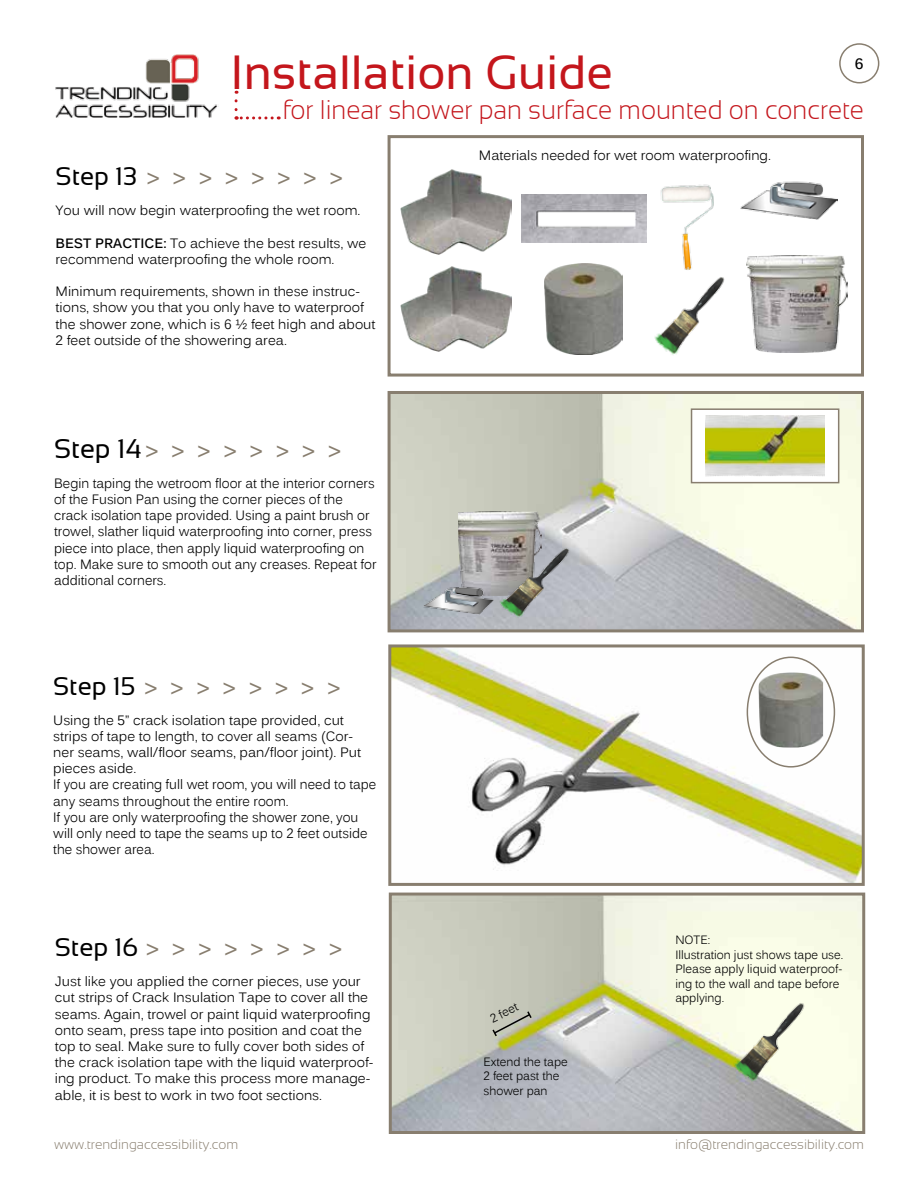
<style>
.page{position:relative;width:918px;height:1188px;background:#fff}
.page>*{position:absolute;margin:0;border:0;box-sizing:border-box;transform-origin:0 0}
.t1{font:48px "Sansation";color:#c4161c}
.t2{font:300 27px "Sansation";color:#c4161c;scale:.95 1}
.t3{font:27px "Sansation";color:#000}
.t4{font:25.5px "Sansation";color:#887e6f}
.t5{font:700 15px "Kalinga";color:#000}
.t6{font:13.5px/16.2px "Kalinga";color:#000}
.t7{font:13.5px/16.2px "Kalinga";color:#000;scale:.95 1}
.t8{font:300 13.5px "Sansation";color:#887e6f}
.t9{font:12px/14.4px "Kalinga";color:#000;scale:.95 1}
.s1{color:#000}
.s2{font-weight:700}
</style>
<div class="page">
<img style="left:55px;top:54px;width:163px;height:63px">
<div style="left:839px;top:43px;width:40px;height:40px;border:2px solid #887e6f;border-radius:50%"></div>
<svg style="left:235px;top:101px;width:37px;height:18px"></svg>
<img style="left:392px;top:395px;width:468px;height:233px">
<div style="left:388px;top:391px;width:476px;height:241px;border:3px solid #887e6f"></div>
<div style="left:692px;top:409px;width:147px;height:74px;background:#fff"></div>
<img style="left:706px;top:415px;width:119px;height:62px">
<div style="left:691px;top:408px;width:148px;height:75px;border:2px solid #887e6f"></div>
<img style="left:458px;top:512px;width:83px;height:71px">
<img style="left:482px;top:534px;width:104px;height:97px">
<img style="left:424px;top:583px;width:69px;height:31px">
<img style="left:392px;top:648px;width:469px;height:234px">
<div style="left:388px;top:644px;width:477px;height:242px;border:3px solid #887e6f"></div>
<img style="left:759px;top:673px;width:64px;height:74px">
<div style="left:747px;top:657px;width:88px;height:111px;border:2px solid #887e6f;border-radius:50%"></div>
<img style="left:393px;top:897px;width:468px;height:233px">
<div style="left:389px;top:893px;width:476px;height:241px;border:3px solid #887e6f"></div>
<img style="left:717px;top:987px;width:104px;height:109px">
<svg style="left:491px;top:1010px;width:42px;height:28px"></svg>
<div style="left:388px;top:135px;width:476px;height:242px;border:3px solid #887e6f"></div>
<img style="left:747px;top:256px;width:100px;height:97px">
<img style="left:654px;top:285px;width:68px;height:70px">
<img style="left:637px;top:184px;width:88px;height:101px">
<img style="left:740px;top:181px;width:98px;height:39px">
<img style="left:522px;top:195px;width:125px;height:48px">
<img style="left:544px;top:263px;width:78px;height:91px">
<img style="left:400px;top:266px;width:112px;height:85px">
<img style="left:400px;top:169px;width:112px;height:86px">
<h1 class="t1" style="left:230px;top:46px;width:384px">Installation Guide</h1>
<p class="t5" style="left:855px;top:54px;width:10px">6</p>
<h2 class="t2" style="left:283px;top:94px;width:613px">for linear shower pan surface mounted on concrete</h2>
<h3 class="t4" style="left:56px;top:162px;width:281px"><span class="s1">Step 13</span> &gt; &gt; &gt; &gt; &gt; &gt; &gt; &gt;</h3>
<p class="t6" style="left:56px;top:204px;width:306px">You will now begin waterproofing the wet room.</p>
<p class="t6" style="left:56px;top:236px;width:312px"><span class="s2">BEST PRACTICE:</span> To achieve the best results, we recommend waterproofing the whole room.</p>
<p class="t6" style="left:56px;top:285px;width:321px">Minimum requirements, shown in these instruc&shy;tions, show you that you only have to waterproof the shower zone, which is 6 ½ feet high and about 2 feet outside of the showering area.</p>
<h2 class="t3" style="left:54px;top:434px;width:89px">Step 14</h2>
<p class="t7" style="left:54px;top:476px;width:341px">Begin taping the wetroom floor at the interior corners of the Fusion Pan using the corner pieces of the crack isolation tape provided. Using a paint brush or trowel, slather liquid waterproofing into corner, press piece into place, then apply liquid waterproofing on top. Make sure to smooth out any creases. Repeat for additional corners.</p>
<h3 class="t4" style="left:53px;top:672px;width:281px"><span class="s1">Step 15</span> &gt; &gt; &gt; &gt; &gt; &gt; &gt; &gt;</h3>
<p class="t6" style="left:53px;top:713px;width:325px">Using the 5” crack isolation tape provided, cut strips of tape to length, to cover all seams (Cor&shy;ner seams, wall/floor seams, pan/floor joint). Put pieces aside.<br>If you are creating full wet room, you will need to tape any seams throughout the entire room.<br>If you are only waterproofing the shower zone, you will only need to tape the seams up to 2 feet outside the shower area.</p>
<h3 class="t4" style="left:55px;top:933px;width:281px"><span class="s1">Step 16</span> &gt; &gt; &gt; &gt; &gt; &gt; &gt; &gt;</h3>
<p class="t6" style="left:55px;top:975px;width:320px">Just like you applied the corner pieces, use your cut strips of Crack Insulation Tape to cover all the seams. Again, trowel or paint liquid waterproofing onto seam, press tape into position and coat the top to seal. Make sure to fully cover both sides of the crack isolation tape with the liquid waterproof&shy;ing product. To make this process more manage&shy;able, it is best to work in two foot sections.</p>
<p class="t6" style="left:479px;top:148px;width:294px">Materials needed for wet room waterproofing.</p>
<p class="t9" style="left:488px;top:1014px;width:32px;rotate:-26deg">2 feet</p>
<p class="t9" style="left:484px;top:1056px;width:90px">Extend the tape<br>2 feet past the shower pan</p>
<p class="t9" style="left:675px;top:934px;width:178px">NOTE:<br>Illustration just shows tape use.<br>Please apply liquid waterproof&shy;ing to the wall and tape before applying.</p>
<p class="t8" style="left:54px;top:1137px;width:186px">www.trendingaccessibility.com</p>
<p class="t8" style="left:675px;top:1137px;width:190px">info@trendingaccessibility.com</p>
</div>
